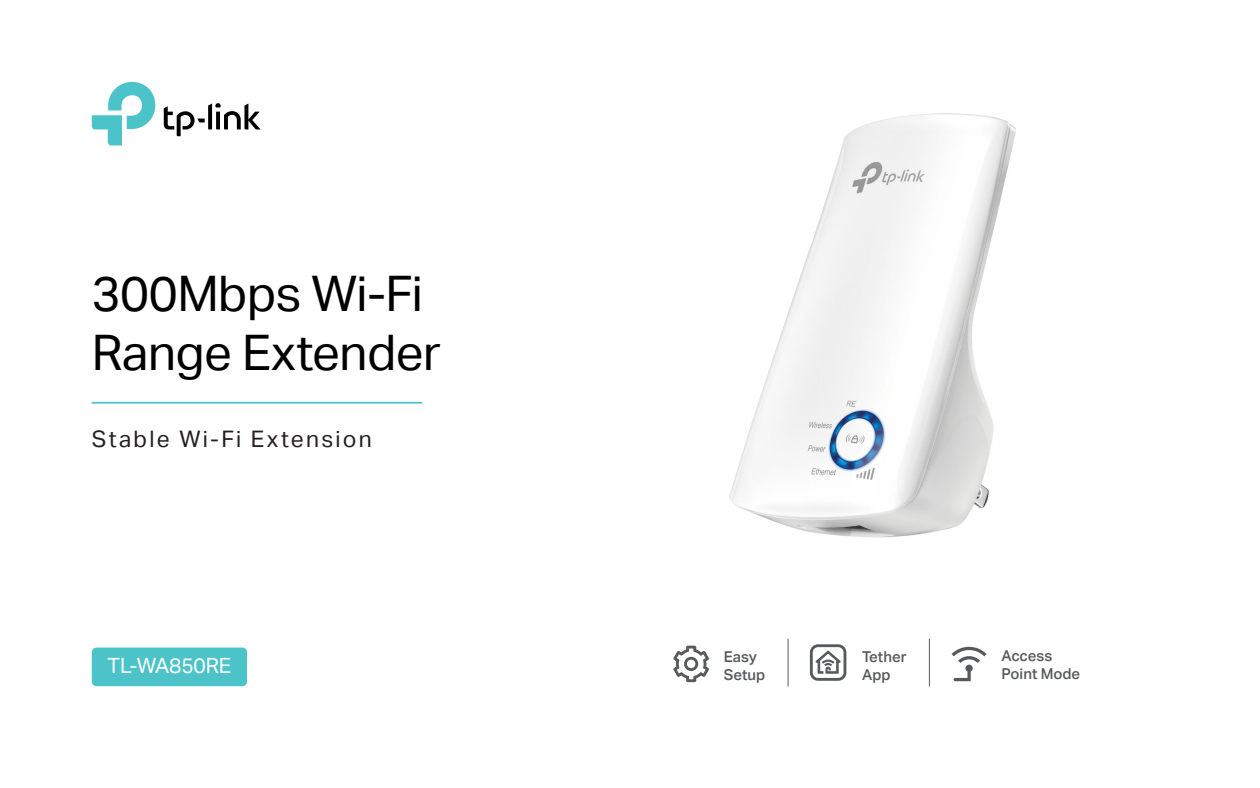
<style>
.page{position:relative;width:1260px;height:788px;background:#fff}
.page>*{position:absolute;margin:0;border:0;box-sizing:border-box;transform-origin:0 0}
.t1{font:49px/58.6px "TP Link Aktiv Regular";letter-spacing:-.01em;color:#000}
.t2{font:22.75px "TP Link Aktiv Regular";letter-spacing:.1em;color:#231f20}
.t3{font:21px "TP Link Aktiv Regular";letter-spacing:-.01em;color:#fff}
.t4{font:14.96px/17.5px "TP Link Aktiv Medium";color:#58595b}
</style>
<div class="page">
<div style="left:92px;top:647px;width:155px;height:39px;background:#4bc3c9;border-radius:5px"></div>
<svg style="left:92px;top:82px;width:63px;height:63px"></svg>
<svg style="left:164px;top:103px;width:97px;height:33px"></svg>
<hr style="left:92px;top:402px;width:330px;height:1px;background:#4bc3c9">
<img style="left:730px;top:114px;width:286px;height:424px">
<svg style="left:952px;top:646px;width:35px;height:35px"></svg>
<svg style="left:673px;top:645px;width:36px;height:37px"></svg>
<svg style="left:810px;top:644px;width:36px;height:36px"></svg>
<hr style="left:788px;top:638px;width:1px;height:48px;background:#58595b">
<hr style="left:929px;top:638px;width:1px;height:48px;background:#58595b">
<h1 class="t1" style="left:92px;top:265px;width:351px">300Mbps Wi-Fi<br>Range Extender</h1>
<h2 class="t2" style="left:92px;top:426px;width:282px">Stable Wi-Fi Extension</h2>
<h3 class="t3" style="left:108px;top:653px;width:125px">TL-WA850RE</h3>
<p class="t4" style="left:724px;top:648px;width:43px">Easy<br>Setup</p>
<p class="t4" style="left:862px;top:648px;width:46px">Tether<br>App</p>
<p class="t4" style="left:1002px;top:647px;width:80px">Access<br>Point Mode</p>
</div>
